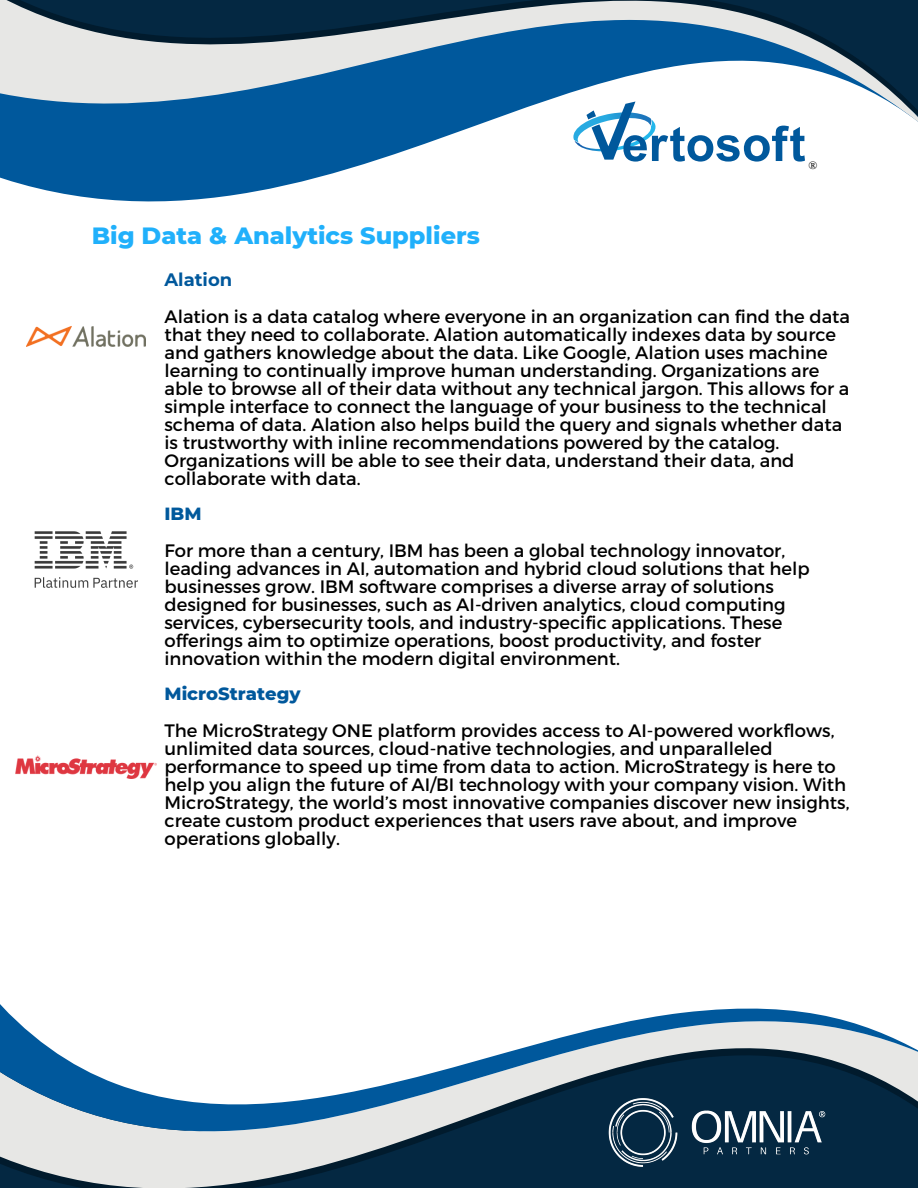
<style>
.page{position:relative;width:918px;height:1188px;background:#fff}
.page>*{position:absolute;margin:0;border:0;box-sizing:border-box;transform-origin:0 0}
.t1{font:800 24px "Montserrat";color:#20b0fb}
.t2{font:18px/18px "Montserrat";color:#000}
.t3{font:800 18px "Montserrat";color:#00589c}
.t4{font:700 18px "Montserrat";color:#00589c}
.t5{font:800 18px "Montserrat";color:#00599c}
.t6{font:11.25px "Liberation Serif";color:#000;scale:1.04 1}
</style>
<div class="page">
<svg style="left:0;top:168px;width:351px;height:34px;fill:#00589c"></svg>
<svg style="left:0;top:0;width:918px;height:168px"></svg>
<svg style="left:572px;top:102px;width:233px;height:60px"></svg>
<svg style="left:0;top:1004px;width:918px;height:184px"></svg>
<img style="left:27px;top:326px;width:119px;height:21px">
<img style="left:15px;top:756px;width:142px;height:22px">
<img style="left:34px;top:532px;width:104px;height:56px">
<h1 class="t1" style="left:92px;top:221px;width:390px">Big Data &amp; Analytics Suppliers</h1>
<p class="t6" style="left:809px;top:159px;width:10px">®</p>
<p class="t4" style="left:165px;top:268px;width:69px">Alation</p>
<p class="t2" style="left:165px;top:306px;width:687px">Alation is a data catalog where everyone in an organization can find the data that they need to collaborate. Alation automatically indexes data by source and gathers knowledge about the data. Like Google, Alation uses machine learning to continually improve human understanding. Organizations are able to browse all of their data without any technical jargon. This allows for a simple interface to connect the language of your business to the technical schema of data. Alation also helps build the query and signals whether data is trustworthy with inline recommendations powered by the catalog.<br>Organizations will be able to see their data, understand their data, and collaborate with data.</p>
<p class="t5" style="left:165px;top:502px;width:39px">IBM</p>
<p class="t2" style="left:165px;top:540px;width:647px">For more than a century, IBM has been a global technology innovator, leading advances in AI, automation and hybrid cloud solutions that help businesses grow. IBM software comprises a diverse array of solutions designed for businesses, such as AI-driven analytics, cloud computing services, cybersecurity tools, and industry-specific applications. These offerings aim to optimize operations, boost productivity, and foster innovation within the modern digital environment.</p>
<p class="t3" style="left:165px;top:682px;width:138px">MicroStrategy</p>
<p class="t2" style="left:165px;top:720px;width:687px">The MicroStrategy ONE platform provides access to AI-powered workflows, unlimited data sources, cloud-native technologies, and unparalleled performance to speed up time from data to action. MicroStrategy is here to help you align the future of AI/BI technology with your company vision. With MicroStrategy, the world’s most innovative companies discover new insights, create custom product experiences that users rave about, and improve operations globally.</p>
</div>
